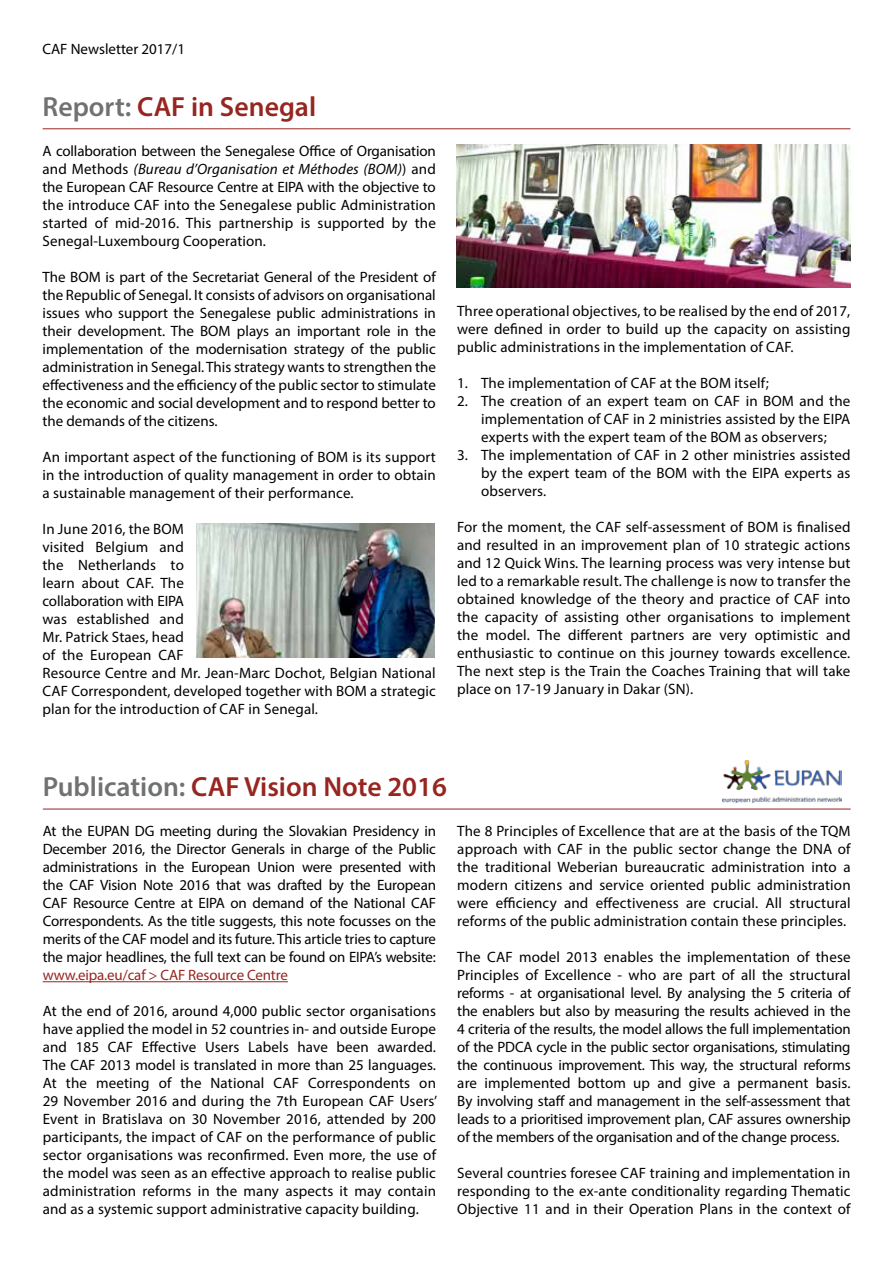
<style>
.page{position:relative;width:893px;height:1263px;background:#fff}
.page>*{position:absolute;margin:0;border:0;box-sizing:border-box;transform-origin:0 0}
.t1{font:600 27.75px "Myriad Pro";color:#972520}
.t2{font:15px/18px "Myriad Pro";letter-spacing:.01em;color:#000;text-align:justify}
.t3{font:15px "Myriad Pro";letter-spacing:-.01em;color:#972520}
.s1{color:#707172}
.s2{font-style:italic}
</style>
<div class="page">
<hr style="left:43px;top:981px;width:245px;height:1px;background:#972520">
<hr style="left:43px;top:128px;width:807px;height:1px;background:#972520">
<hr style="left:43px;top:809px;width:808px;height:1px;background:#972520">
<img style="left:457px;top:145px;width:393px;height:142px">
<img style="left:197px;top:523px;width:237px;height:134px">
<img style="left:723px;top:760px;width:119px;height:42px">
<p class="t2" style="left:42px;top:40px;width:144px">CAF Newsletter 2017/1</p>
<h1 class="t1" style="left:43px;top:89px;width:275px"><span class="s1">Report:</span> CAF in Senegal</h1>
<p class="t2" style="left:43px;top:142px;width:395px">A collaboration between the Senegalese Office of Organisation and Methods <span class="s2">(Bureau d’Organisation et Méthodes (BOM)</span>) and the European CAF Resource Centre at EIPA with the objective to the introduce CAF into the Senegalese public Administration started of mid-2016. This partnership is supported by the Senegal-Luxembourg Cooperation.</p>
<p class="t2" style="left:43px;top:268px;width:395px">The BOM is part of the Secretariat General of the President of the Republic of Senegal. It consists of advisors on organisational issues who support the Senegalese public administrations in their development. The BOM plays an important role in the implementation of the modernisation strategy of the public administration in Senegal. This strategy wants to strengthen the effectiveness and the efficiency of the public sector to stimulate the economic and social development and to respond better to the demands of the citizens.</p>
<p class="t2" style="left:43px;top:448px;width:395px">An important aspect of the functioning of BOM is its support in the introduction of quality management in order to obtain a sustainable management of their performance.</p>
<p class="t2" style="left:43px;top:520px;width:395px;text-align:left">In June 2016, the BOM<br>visited Belgium and<br>the Netherlands to<br>learn about CAF. The<br>collaboration with EIPA<br>was established and<br>Mr. Patrick Staes, head<br>of the European CAF<br>Resource Centre and Mr. Jean-Marc Dochot, Belgian National<br>CAF Correspondent, developed together with BOM a strategic plan for the introduction of CAF in Senegal.</p>
<p class="t2" style="left:457px;top:302px;width:395px">Three operational objectives, to be realised by the end of 2017, were defined in order to build up the capacity on assisting public administrations in the implementation of CAF.</p>
<p class="t2" style="left:457px;top:374px;width:313px">1. The implementation of CAF at the BOM itself;</p>
<p class="t2" style="left:481px;top:392px;width:371px;text-indent:-24px">2. The creation of an expert team on CAF in BOM and the implementation of CAF in 2 ministries assisted by the EIPA experts with the expert team of the BOM as observers;</p>
<p class="t2" style="left:481px;top:446px;width:371px;text-indent:-24px">3. The implementation of CAF in 2 other ministries assisted by the expert team of the BOM with the EIPA experts as observers.</p>
<p class="t2" style="left:457px;top:518px;width:395px">For the moment, the CAF self-assessment of BOM is finalised and resulted in an improvement plan of 10 strategic actions and 12 Quick Wins. The learning process was very intense but led to a remarkable result. The challenge is now to transfer the obtained knowledge of the theory and practice of CAF into the capacity of assisting other organisations to implement the model. The different partners are very optimistic and enthusiastic to continue on this journey towards excellence.<br>The next step is the Train the Coaches Training that will take place on 17-19 January in Dakar (SN).</p>
<h1 class="t1" style="left:43px;top:769px;width:406px"><span class="s1">Publication:</span> CAF Vision Note 2016</h1>
<p class="t2" style="left:43px;top:822px;width:395px">At the EUPAN DG meeting during the Slovakian Presidency in December 2016, the Director Generals in charge of the Public administrations in the European Union were presented with the CAF Vision Note 2016 that was drafted by the European CAF Resource Centre at EIPA on demand of the National CAF Correspondents. As the title suggests, this note focusses on the merits of the CAF model and its future. This article tries to capture the major headlines, the full text can be found on EIPA’s website:</p>
<p class="t3" style="left:43px;top:966px;width:247px">www.eipa.eu/caf &gt; CAF Resource Centre</p>
<p class="t2" style="left:43px;top:1002px;width:396px">At the end of 2016, around 4,000 public sector organisations have applied the model in 52 countries in- and outside Europe and 185 CAF Effective Users Labels have been awarded.<br>The CAF 2013 model is translated in more than 25 languages.<br>At the meeting of the National CAF Correspondents on 29 November 2016 and during the 7th European CAF Users’ Event in Bratislava on 30 November 2016, attended by 200 participants, the impact of CAF on the performance of public sector organisations was reconfirmed. Even more, the use of the model was seen as an effective approach to realise public administration reforms in the many aspects it may contain and as a systemic support administrative capacity building.</p>
<p class="t2" style="left:457px;top:822px;width:395px">The 8 Principles of Excellence that are at the basis of the TQM approach with CAF in the public sector change the DNA of the traditional Weberian bureaucratic administration into a modern citizens and service oriented public administration were efficiency and effectiveness are crucial. All structural reforms of the public administration contain these principles.</p>
<p class="t2" style="left:457px;top:948px;width:395px">The CAF model 2013 enables the implementation of these Principles of Excellence - who are part of all the structural reforms - at organisational level. By analysing the 5 criteria of the enablers but also by measuring the results achieved in the 4 criteria of the results, the model allows the full implementation of the PDCA cycle in the public sector organisations, stimulating the continuous improvement. This way, the structural reforms are implemented bottom up and give a permanent basis.<br>By involving staff and management in the self-assessment that leads to a prioritised improvement plan, CAF assures ownership of the members of the organisation and of the change process.</p>
<p class="t2" style="left:457px;top:1164px;width:395px">Several countries foresee CAF training and implementation in responding to the ex-ante conditionality regarding Thematic Objective 11 and in their Operation Plans in the context of</p>
</div>
